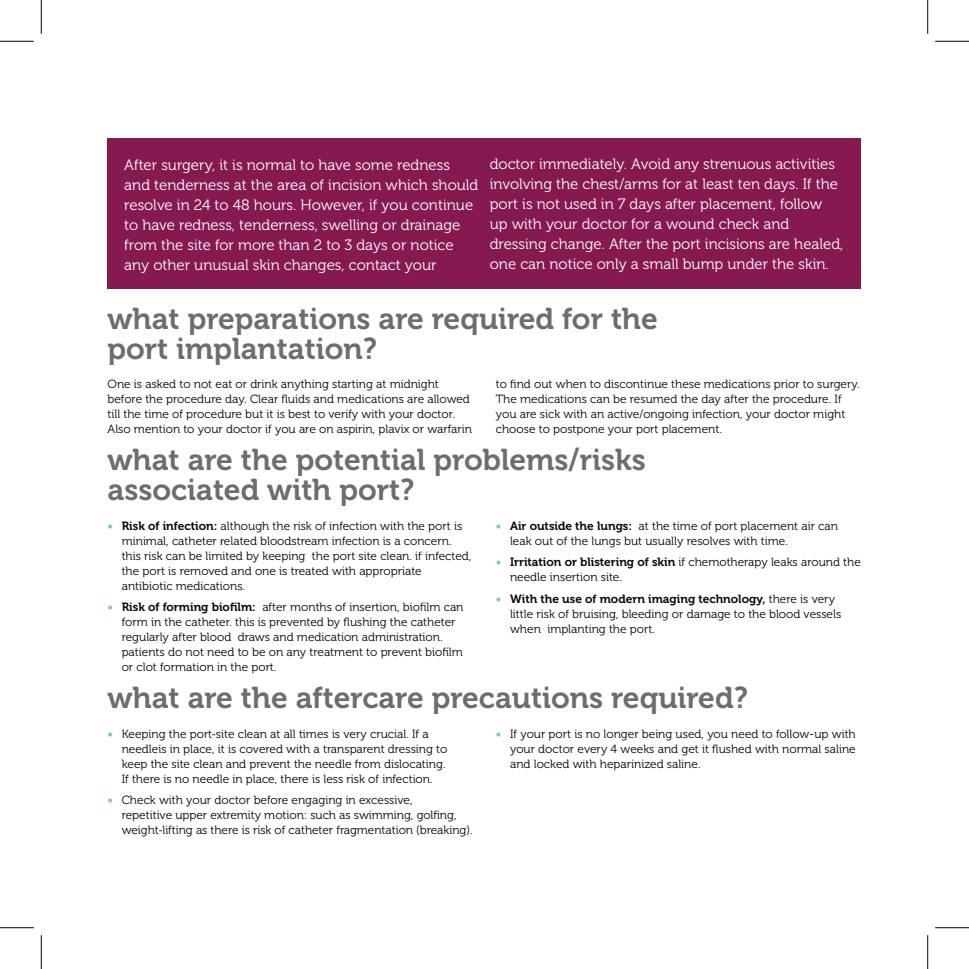
<style>
.page{position:relative;width:969px;height:969px;background:#fff}
.page>*{position:absolute;margin:0;border:0;box-sizing:border-box;transform-origin:0 0}
.t1{font:30px/30px "Museo 700";color:#6c6d70}
.t2{font:15px/20px "Museo 300";color:#fff}
.t3{font:11.88px/15px "Museo 300";color:#050504}
.t4{font:11.88px "Museo 700";color:#050504}
.s1{font-family:"Museo 700";color:#7bc4c5}
.s2{font-family:"Museo 700"}
.s3{font-family:"Myriad Pro"}
.s4{color:#7bc4c5}
.s5{font-family:"Museo 300"}
</style>
<div class="page">
<div style="left:107px;top:138px;width:753px;height:151px;background:#851950"></div>
<hr style="left:0;top:41px;width:34px;height:1px;background:#000">
<hr style="left:935px;top:41px;width:33px;height:1px;background:#000">
<hr style="left:0;top:927px;width:34px;height:1px;background:#000">
<hr style="left:935px;top:927px;width:33px;height:1px;background:#000">
<hr style="left:41px;top:0;width:1px;height:34px;background:#000">
<hr style="left:41px;top:935px;width:1px;height:33px;background:#000">
<hr style="left:927px;top:0;width:1px;height:34px;background:#000">
<hr style="left:927px;top:935px;width:1px;height:33px;background:#000">
<p class="t2" style="left:124px;top:155px;width:355px">After surgery, it is normal to have some redness and tenderness at the area of incision which should resolve in 24 to 48 hours. However, if you continue to have redness, tenderness, swelling or drainage from the site for more than 2 to 3 days or notice any other unusual skin changes, contact your</p>
<p class="t2" style="left:489px;top:154px;width:355px">doctor immediately. Avoid any strenuous activities involving the chest/arms for at least ten days. If the port is not used in 7 days after placement, follow up with your doctor for a wound check and dressing change. After the port incisions are healed, one can notice only a small bump under the skin.</p>
<h1 class="t1" style="left:107px;top:303px;width:551px">what preparations are required for the port implantation?</h1>
<p class="t3" style="left:107px;top:376px;width:366px">One is asked to not eat or drink anything starting at midnight before the procedure day. Clear fluids and medications are allowed till the time of procedure but it is best to verify with your doctor.<br>Also mention to your doctor if you are on aspirin, plavix or warfarin</p>
<p class="t3" style="left:496px;top:376px;width:365px">to find out when to discontinue these medications prior to surgery.<br>The medications can be resumed the day after the procedure. If you are sick with an active/ongoing infection, your doctor might choose to postpone your port placement.</p>
<h1 class="t1" style="left:107px;top:444px;width:539px">what are the potential problems/risks associated with port?</h1>
<p class="t3" style="left:122px;top:518px;width:351px;text-indent:-14px"><span class="s1">•</span> <span class="s2">Risk of infection:</span> although the risk of infection with the port is minimal, catheter <span class="s3">r</span>elated bloodstream infection is a concern. this risk can be limited by keeping the port site clean. if infected, the port is removed and one is treated with appropriate antibiotic medications.</p>
<p class="t3" style="left:122px;top:600px;width:343px;text-indent:-14px"><span class="s1">•</span> <span class="s2">Risk of forming biofilm:</span> after months of insertion, biofilm can form in the catheter. this is prevented by flushing the catheter regularly after blood draws and medication administration. patients do not need to be on any treatment to prevent biofilm or clot formation in the port.</p>
<p class="t3" style="left:510px;top:518px;width:329px;text-indent:-14px"><span class="s1">•</span> <span class="s2">Air outside the lungs:</span> at the time of port placement air can leak out of the lungs but usually resolves with time.</p>
<p class="t4" style="left:496px;top:555px;width:366px"><span class="s4">•</span> Irritation or blistering of skin <span class="s5">if chemotherapy leaks around the</span></p>
<p class="t3" style="left:510px;top:570px;width:113px">needle insertion site.</p>
<p class="t4" style="left:496px;top:591px;width:340px"><span class="s4">•</span> With the use of modern imaging technology, <span class="s5">there is very</span></p>
<p class="t3" style="left:510px;top:606px;width:333px">little risk of bruising, bleeding or damage to the blood vessels when implanting the port.</p>
<h1 class="t1" style="left:107px;top:683px;width:641px">what are the aftercare precautions required?</h1>
<p class="t3" style="left:122px;top:726px;width:327px;text-indent:-14px"><span class="s1">•</span> Keeping the port<span class="s3">‐</span>site clean at all times is very crucial. If a needleis in place, it is covered with a transparent dressing to keep the site clean and prevent the needle from dislocating.<br>If there is no needle in place, there is less risk of infection.</p>
<p class="t3" style="left:122px;top:792px;width:352px;text-indent:-14px"><span class="s1">•</span> Check with your doctor before engaging in excessive,<br>repetitive upper extremity motion: such as swimming, golfing, weight<span class="s3">‐</span>lifting as there is risk of catheter fragmentation (breaking).</p>
<p class="t3" style="left:510px;top:726px;width:347px;text-align:justify;text-indent:-14px"><span class="s1">•</span> If your port is no longer being used, you need to follow-up with your doctor every 4 weeks and get it flushed with normal saline and locked with heparinized saline.</p>
</div>
